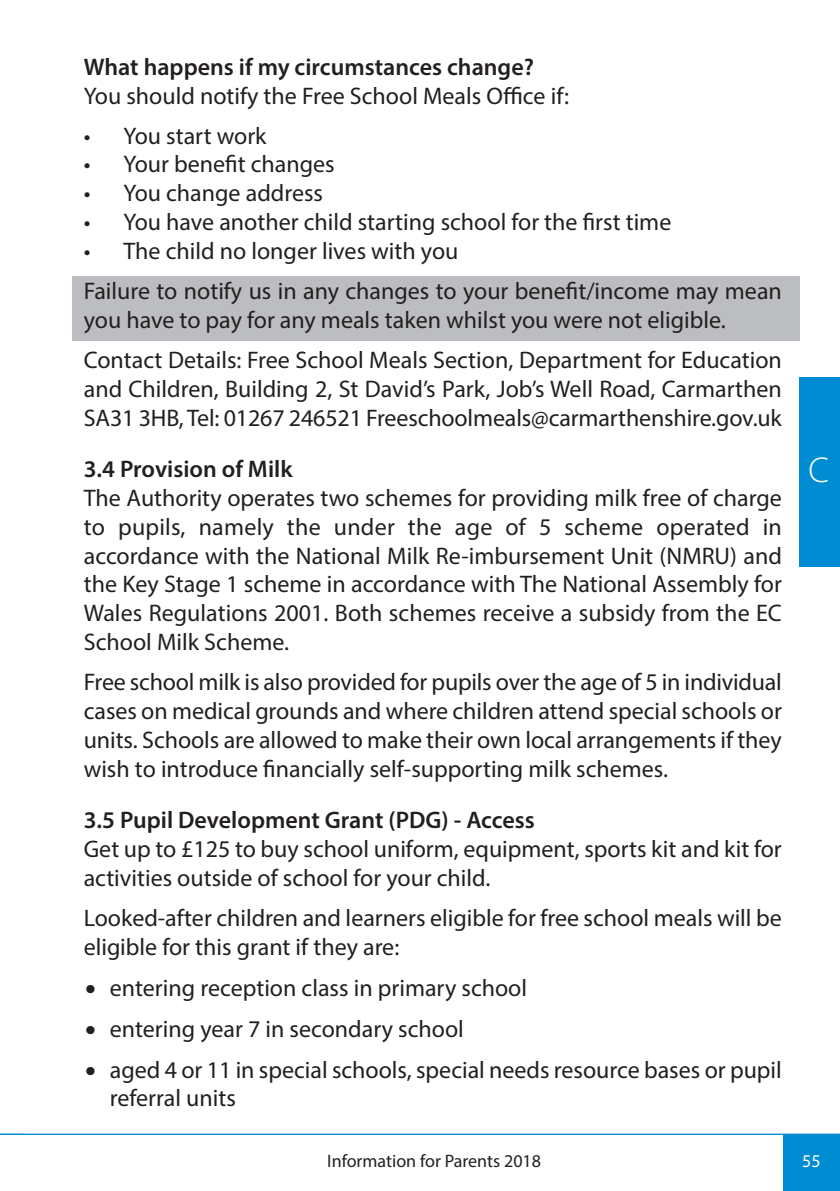
<style>
.page{position:relative;width:840px;height:1191px;background:#fff}
.page>*{position:absolute;margin:0;border:0;box-sizing:border-box;transform-origin:0 0}
.t1{font:300 36px "Myriad Pro";color:#fff}
.t2{font:24px/28.8px "Myriad Pro";color:#231f20}
.t3{font:600 24px "Myriad Pro";color:#231f20}
.t4{font:18px "Myriad Pro";color:#231f20}
.t5{font:18px "Myriad Pro";color:#fff}
.s1{font-family:"Lucida Grande"}
</style>
<div class="page">
<div style="left:72px;top:276px;width:727px;height:64px;background:#bcbdc0"></div>
<div style="left:799px;top:377px;width:40px;height:190px;background:#008cd2"></div>
<div style="left:782px;top:1134px;width:57px;height:57px;background:#008cd2"></div>
<hr style="left:0;top:1133px;width:839px;height:1px;background:#008cd2">
<svg style="left:0;top:1133px;width:24px;height:1px"></svg>
<p class="t3" style="left:84px;top:58px;width:451px">What happens if my circumstances change?</p>
<p class="t2" style="left:84px;top:83px;width:486px">You should notify the Free School Meals Office if:</p>
<p class="t2" style="left:84px;top:123px;width:184px">• You start work</p>
<p class="t2" style="left:84px;top:152px;width:252px">• Your benefit changes</p>
<p class="t2" style="left:84px;top:181px;width:241px">• You change address</p>
<p class="t2" style="left:84px;top:209px;width:588px">• You have another child starting school for the first time</p>
<p class="t2" style="left:84px;top:233px;width:699px;line-height:40.2px">• The child no longer lives with you<br>Failure to notify us in any changes to your benefit/income may mean</p>
<p class="t2" style="left:84px;top:302px;width:699px;line-height:40.2px">you have to pay for any meals taken whilst you were not eligible.<br>Contact Details: Free School Meals Section, Department for Education</p>
<p class="t2" style="left:84px;top:376px;width:699px">and Children, Building 2, St David’s Park, Job’s Well Road, Carmarthen<br>SA31 3HB, Tel: 01267 246521 Freeschoolmeals@carmarthenshire.gov.uk</p>
<p class="t3" style="left:84px;top:460px;width:210px">3.4 Provision of Milk</p>
<p class="t2" style="left:84px;top:485px;width:699px;text-align:justify">The Authority operates two schemes for providing milk free of charge to pupils, namely the under the age of 5 scheme operated in accordance with the National Milk Re-imbursement Unit (NMRU) and the Key Stage 1 scheme in accordance with The National Assembly for Wales Regulations 2001. Both schemes receive a subsidy from the EC School Milk Scheme.</p>
<p class="t2" style="left:84px;top:669px;width:699px;text-align:justify">Free school milk is also provided for pupils over the age of 5 in individual cases on medical grounds and where children attend special schools or units. Schools are allowed to make their own local arrangements if they wish to introduce financially self-supporting milk schemes.</p>
<p class="t3" style="left:84px;top:811px;width:452px">3.5 Pupil Development Grant (PDG) - Access</p>
<p class="t2" style="left:84px;top:836px;width:699px">Get up to £125 to buy school uniform, equipment, sports kit and kit for activities outside of school for your child.</p>
<p class="t2" style="left:84px;top:905px;width:699px">Looked-after children and learners eligible for free school meals will be eligible for this grant if they are:</p>
<p class="t2" style="left:84px;top:975px;width:444px"><span class="s1">•</span> entering reception class in primary school</p>
<p class="t2" style="left:84px;top:1016px;width:381px"><span class="s1">•</span> entering year 7 in secondary school</p>
<p class="t2" style="left:110px;top:1057px;width:673px;text-indent:-26px"><span class="s1">•</span> aged 4 or 11 in special schools, special needs resource bases or pupil referral units</p>
<h1 class="t1" style="left:808px;top:456px;width:22px">C</h1>
<p class="t4" style="left:327px;top:1154px;width:215px">Information for Parents 2018</p>
<p class="t5" style="left:801px;top:1154px;width:20px">55</p>
</div>
